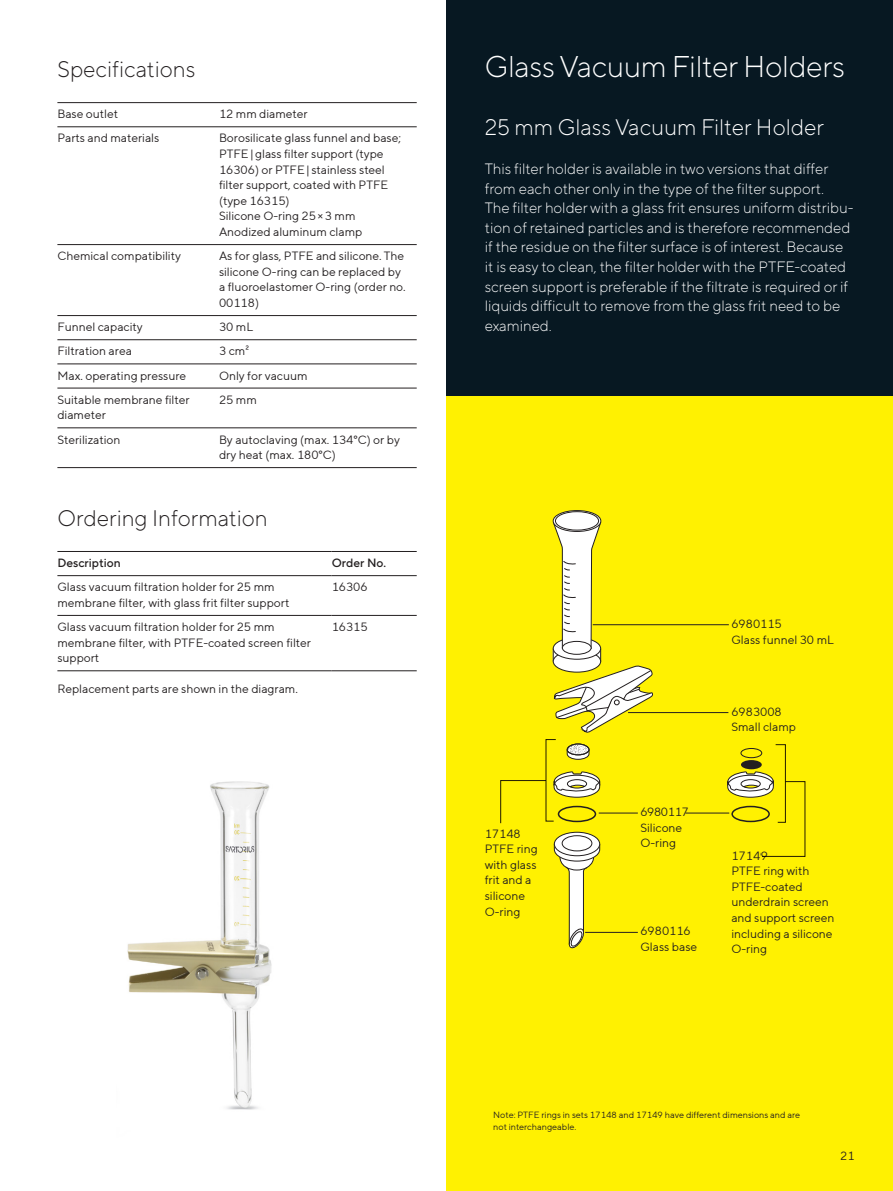
<style>
.page{position:relative;width:893px;height:1191px;background:#fff}
.page>*{position:absolute;margin:0;border:0;box-sizing:border-box;transform-origin:0 0}
.t1{font:300 30px "TT Norms Pro";letter-spacing:-.01em;color:#fff}
.t2{font:300 22.5px "TT Norms Pro";color:#231f20}
.t3{font:300 22.5px "TT Norms Pro";color:#fff}
.t4{font:300 15px/19.5px "TT Norms Pro";color:#fff}
.t5{font:12px/15.6px "TT Norms Pro";color:#231f20}
.t6{font:500 12px "TT Norms Pro";color:#231f20}
.t7{font:9px/11.7px "TT Norms Pro";color:#231f20}
</style>
<div class="page">
<div style="left:446px;top:395px;width:447px;height:796px;background:#fff101"></div>
<hr style="left:57px;top:244px;width:162px;height:1px;background:#231f20">
<hr style="left:219px;top:244px;width:198px;height:1px;background:#231f20">
<hr style="left:57px;top:315px;width:162px;height:1px;background:#231f20">
<hr style="left:219px;top:315px;width:198px;height:1px;background:#231f20">
<hr style="left:57px;top:339px;width:162px;height:1px;background:#231f20">
<hr style="left:219px;top:339px;width:198px;height:1px;background:#231f20">
<hr style="left:57px;top:364px;width:162px;height:1px;background:#231f20">
<hr style="left:219px;top:364px;width:198px;height:1px;background:#231f20">
<hr style="left:57px;top:388px;width:162px;height:1px;background:#231f20">
<hr style="left:219px;top:388px;width:198px;height:1px;background:#231f20">
<hr style="left:57px;top:427px;width:162px;height:1px;background:#231f20">
<hr style="left:219px;top:427px;width:198px;height:1px;background:#231f20">
<hr style="left:57px;top:467px;width:162px;height:1px;background:#231f20">
<hr style="left:219px;top:467px;width:198px;height:1px;background:#231f20">
<hr style="left:57px;top:102px;width:162px;height:1px;background:#231f20">
<hr style="left:219px;top:102px;width:198px;height:1px;background:#231f20">
<hr style="left:57px;top:126px;width:162px;height:1px;background:#231f20">
<hr style="left:219px;top:126px;width:198px;height:1px;background:#231f20">
<hr style="left:57px;top:615px;width:275px;height:1px;background:#231f20">
<hr style="left:332px;top:615px;width:85px;height:1px;background:#231f20">
<hr style="left:57px;top:670px;width:275px;height:1px;background:#231f20">
<hr style="left:332px;top:670px;width:85px;height:1px;background:#231f20">
<hr style="left:57px;top:551px;width:275px;height:1px;background:#231f20">
<hr style="left:332px;top:551px;width:85px;height:1px;background:#231f20">
<hr style="left:57px;top:575px;width:275px;height:1px;background:#231f20">
<hr style="left:332px;top:575px;width:85px;height:1px;background:#231f20">
<img style="left:127px;top:781px;width:145px;height:329px">
<div style="left:446px;top:0;width:447px;height:395px;background:#071822"></div>
<svg style="left:553px;top:521px;width:101px;height:212px"></svg>
<div style="left:562px;top:641px;width:29px;height:13px;background:#fff;border-radius:50%"></div>
<div style="left:562px;top:641px;width:29px;height:13px;border:1px solid #231f20;border-radius:50%"></div>
<svg style="left:553px;top:510px;width:48px;height:21px"></svg>
<div style="left:553px;top:510px;width:48px;height:22px;border:1px solid #231f20;border-radius:50%"></div>
<div style="left:555px;top:511px;width:44px;height:19px;background:#fff;border-radius:50%"></div>
<div style="left:555px;top:511px;width:44px;height:19px;border:1px solid #231f20;border-radius:50%"></div>
<hr style="left:593px;top:624px;width:136px;height:1px;background:#231f20">
<hr style="left:628px;top:712px;width:100px;height:1px;background:#231f20">
<svg style="left:500px;top:739px;width:305px;height:209px"></svg>
<h2 class="t2" style="left:57px;top:53px;width:140px">Specifications</h2>
<p class="t5" style="left:57px;top:106px;width:62px">Base outlet</p>
<p class="t5" style="left:219px;top:106px;width:90px">12 mm diameter</p>
<p class="t5" style="left:57px;top:130px;width:103px">Parts and materials</p>
<p class="t5" style="left:219px;top:130px;width:184px">Borosilicate glass funnel and base;<br>PTFE|glass filter support (type<br>16306) or PTFE| stainless steel filter support, coated with PTFE (type 16315)<br>Silicone O-ring 25×3 mm<br>Anodized aluminum clamp</p>
<p class="t5" style="left:57px;top:247px;width:125px">Chemical compatibility</p>
<p class="t5" style="left:219px;top:247px;width:188px">As for glass, PTFE and silicone. The silicone O-ring can be replaced by a fluoroelastomer O-ring (order no.<br>00118)</p>
<p class="t5" style="left:57px;top:318px;width:87px">Funnel capacity</p>
<p class="t5" style="left:219px;top:318px;width:36px">30 mL</p>
<p class="t5" style="left:57px;top:343px;width:76px">Filtration area</p>
<p class="t5" style="left:219px;top:343px;width:31px">3 cm²</p>
<p class="t5" style="left:57px;top:367px;width:130px">Max. operating pressure</p>
<p class="t5" style="left:219px;top:367px;width:90px">Only for vacuum</p>
<p class="t5" style="left:57px;top:391px;width:134px">Suitable membrane filter diameter</p>
<p class="t5" style="left:219px;top:391px;width:39px">25 mm</p>
<p class="t5" style="left:57px;top:431px;width:65px">Sterilization</p>
<p class="t5" style="left:219px;top:431px;width:182px">By autoclaving (max. 134°C) or by dry heat (max. 180°C)</p>
<h2 class="t2" style="left:57px;top:501px;width:212px">Ordering Information</h2>
<p class="t6" style="left:57px;top:554px;width:65px">Description</p>
<p class="t6" style="left:332px;top:554px;width:55px">Order No.</p>
<p class="t5" style="left:57px;top:578px;width:233px">Glass vacuum filtration holder for 25 mm membrane filter, with glass frit filter support</p>
<p class="t5" style="left:332px;top:578px;width:37px">16306</p>
<p class="t5" style="left:57px;top:618px;width:255px">Glass vacuum filtration holder for 25 mm membrane filter, with PTFE-coated screen filter support</p>
<p class="t5" style="left:332px;top:618px;width:37px">16315</p>
<p class="t5" style="left:57px;top:680px;width:242px">Replacement parts are shown in the diagram.</p>
<h1 class="t1" style="left:485px;top:45px;width:362px">Glass Vacuum Filter Holders</h1>
<h2 class="t3" style="left:485px;top:111px;width:341px">25 mm Glass Vacuum Filter Holder</h2>
<p class="t4" style="left:485px;top:158px;width:370px">This filter holder is available in two versions that differ from each other only in the type of the filter support.<br>The filter holder with a glass frit ensures uniform distribu&shy;tion of retained particles and is therefore recommended if the residue on the filter surface is of interest. Because it is easy to clean, the filter holder with the PTFE-coated screen support is preferable if the filtrate is required or if liquids difficult to remove from the glass frit need to be examined.</p>
<p class="t5" style="left:731px;top:615px;width:104px">6980115<br>Glass funnel 30 mL</p>
<p class="t5" style="left:485px;top:825px;width:54px">17148<br>PTFE ring with glass frit and a silicone<br>O-ring</p>
<p class="t5" style="left:640px;top:803px;width:50px">6980117<br>Silicone<br>O-ring</p>
<p class="t5" style="left:640px;top:922px;width:58px">6980116<br>Glass base</p>
<p class="t5" style="left:731px;top:703px;width:66px">6983008<br>Small clamp</p>
<p class="t5" style="left:731px;top:847px;width:104px">17149<br>PTFE ring with<br>PTFE-coated underdrain screen and support screen including a silicone<br>O-ring</p>
<p class="t7" style="left:493px;top:1108px;width:308px">Note: PTFE rings in sets 17148 and 17149 have different dimensions and are not interchangeable.</p>
<p class="t5" style="left:840px;top:1147px;width:16px">21</p>
</div>
